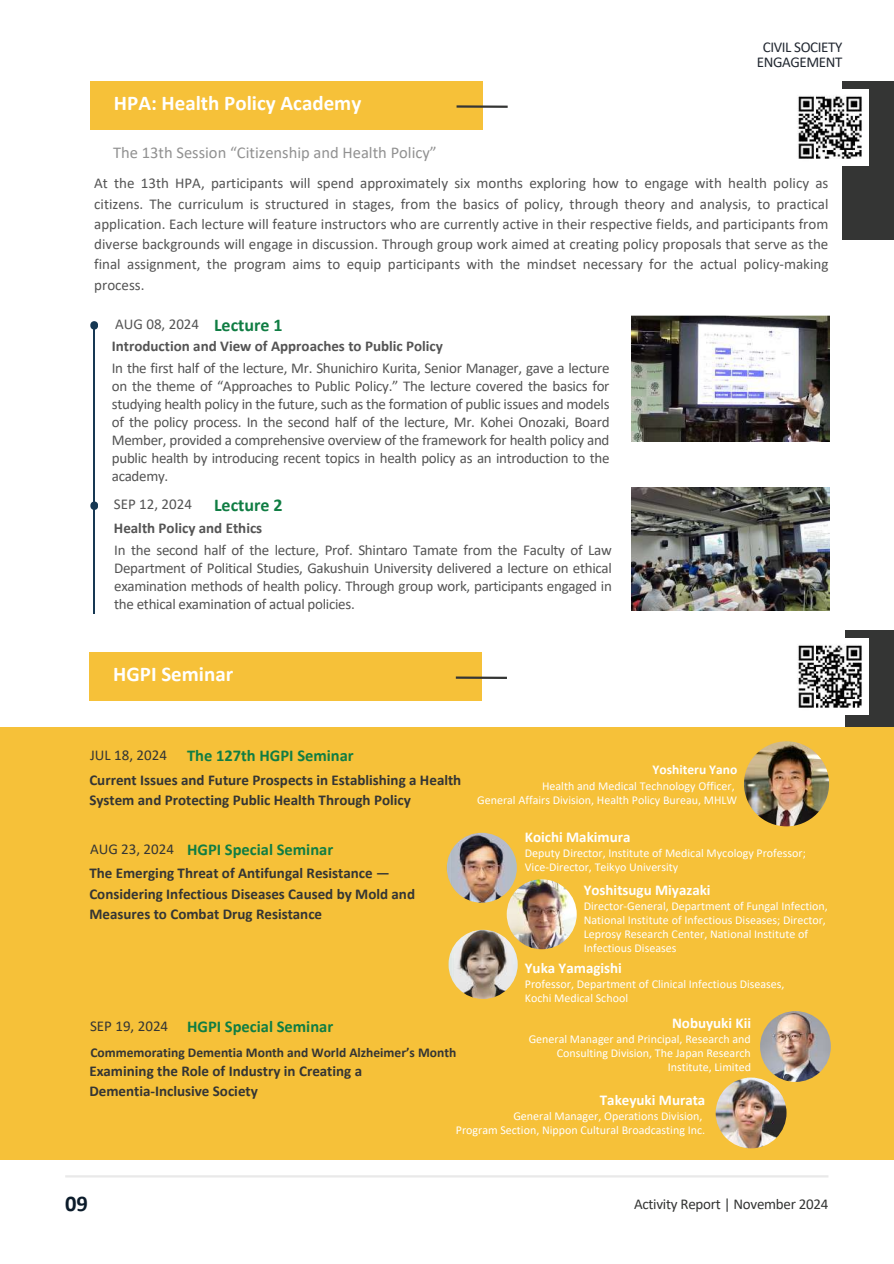
<style>
.page{position:relative;width:894px;height:1264px;background:#fff}
.page>*{position:absolute;margin:0;border:0;box-sizing:border-box;transform-origin:0 0}
.t1{font:700 22.5px "Calibri";color:#0b1b2a}
.t2{font:700 21px "Calibri";color:#fff}
.t3{font:700 16.5px "Calibri";color:#107d43}
.t4{font:16.5px "Calibri";color:#919191}
.t5{font:15px/18px "Calibri";letter-spacing:-.02em;color:#545454;text-align:justify}
.t6{font:700 15px/20.2px "Calibri";color:#343534}
.t7{font:700 15px/21.9px "Calibri";color:#545454}
.t8{font:700 15px "Calibri";color:#fff}
.t9{font:15px "Calibri";letter-spacing:-.015em;color:#343534}
.t10{font:15px/15.8px "Calibri";letter-spacing:-.025em;color:#222831;text-align:center}
.t11{font:700 13.5px "Calibri";color:#343534}
.t12{font:700 13.5px "Calibri";color:#fff}
.t13{font:12px/14px "Calibri";color:#fff;text-align:right}
.s1{font-weight:400}
.s2{font-size:18px;color:#107d43}
.s3{font-weight:400;font-size:15px;color:#343534}
</style>
<div class="page">
<div style="left:845px;top:630px;width:48px;height:158px;background:#343534"></div>
<div style="left:0;top:727px;width:893px;height:432px;background:#f6c139"></div>
<img style="left:446px;top:832px;width:70px;height:70px">
<img style="left:744px;top:741px;width:84px;height:85px">
<img style="left:760px;top:1011px;width:70px;height:70px">
<hr style="left:65px;top:1175px;width:763px;height:2px;background:#e9e9e9">
<div style="left:90px;top:81px;width:392px;height:49px;background:#f6c139"></div>
<hr style="left:456px;top:105px;width:51px;height:3px;background:#343534">
<img style="left:631px;top:316px;width:198px;height:126px">
<img style="left:631px;top:487px;width:198px;height:124px">
<div style="left:842px;top:81px;width:51px;height:158px;background:#343534"></div>
<svg style="left:90px;top:321px;width:8px;height:8px"></svg>
<hr style="left:93px;top:325px;width:2px;height:288px;background:#163853">
<img style="left:506px;top:879px;width:70px;height:70px">
<img style="left:448px;top:929px;width:69px;height:69px;border-radius:50%">
<img style="left:715px;top:1077px;width:71px;height:71px">
<svg style="left:90px;top:501px;width:8px;height:9px"></svg>
<div style="left:89px;top:652px;width:393px;height:49px;background:#f6c139"></div>
<hr style="left:455px;top:676px;width:52px;height:3px;background:#343534">
<img style="left:798px;top:638px;width:69px;height:76px">
<img style="left:798px;top:89px;width:69px;height:77px">
<h2 class="t2" style="left:114px;top:94px;width:249px">HPA: Health Policy Academy</h2>
<p class="t4" style="left:113px;top:146px;width:325px">The 13th Session “Citizenship and Health Policy”</p>
<p class="t10" style="left:756px;top:40px;width:87px">CIVIL SOCIETY<br>ENGAGEMENT</p>
<p class="t5" style="left:94px;top:174px;width:735px;line-height:20.2px">At the 13th HPA, participants will spend approximately six months exploring how to engage with health policy as citizens. The curriculum is structured in stages, from the basics of policy, through theory and analysis, to practical application. Each lecture will feature instructors who are currently active in their respective fields, and participants from diverse backgrounds will engage in discussion. Through group work aimed at creating policy proposals that serve as the final assignment, the program aims to equip participants with the mindset necessary for the actual policy-making process.</p>
<p class="t7" style="left:112px;top:314px;width:332px"><span class="s1">AUG 08, 2024</span> <span class="s2">Lecture 1<br></span>Introduction and View of Approaches to Public Policy</p>
<p class="t5" style="left:112px;top:360px;width:499px">In the first half of the lecture, Mr. Shunichiro Kurita, Senior Manager, gave a lecture on the theme of “Approaches to Public Policy.” The lecture covered the basics for studying health policy in the future, such as the formation of public issues and models of the policy process. In the second half of the lecture, Mr. Kohei Onozaki, Board Member, provided a comprehensive overview of the framework for health policy and public health by introducing recent topics in health policy as an introduction to the academy.</p>
<p class="t7" style="left:114px;top:493px;width:170px;line-height:23.5px"><span class="s1">SEP 12, 2024</span> <span class="s2">Lecture 2<br></span>Health Policy and Ethics</p>
<p class="t5" style="left:114px;top:542px;width:499px">In the second half of the lecture, Prof. Shintaro Tamate from the Faculty of Law Department of Political Studies, Gakushuin University delivered a lecture on ethical examination methods of health policy. Through group work, participants engaged in the ethical examination of actual policies.</p>
<h2 class="t2" style="left:113px;top:665px;width:121px">HGPI Seminar</h2>
<p class="t3" style="left:90px;top:748px;width:265px"><span class="s3">JUL 18, 2024</span> The 127th HGPI Seminar</p>
<p class="t6" style="left:89px;top:771px;width:373px">Current Issues and Future Prospects in Establishing a Health<br>System and Protecting Public Health Through Policy</p>
<p class="t3" style="left:90px;top:842px;width:244px"><span class="s3">AUG 23, 2024</span> HGPI Special Seminar</p>
<p class="t6" style="left:89px;top:864px;width:327px">The Emerging Threat of Antifungal Resistance —<br>Considering Infectious Diseases Caused by Mold and<br>Measures to Combat Drug Resistance</p>
<p class="t12" style="left:652px;top:763px;width:86px">Yoshiteru Yano</p>
<p class="t13" style="left:477px;top:780px;width:261px">Health and Medical Technology Officer,<br>General Affairs Division, Health Policy Bureau, MHLW</p>
<p class="t8" style="left:524px;top:830px;width:107px">Koichi Makimura</p>
<p class="t13" style="left:524px;top:847px;width:282px;text-align:left">Deputy Director, Institute of Medical Mycology Professor;<br>Vice-Director, Teikyo University</p>
<p class="t8" style="left:583px;top:883px;width:128px">Yoshitsugu Miyazaki</p>
<p class="t13" style="left:583px;top:900px;width:245px;text-align:left">Director-General, Department of Fungal Infection, National Institute of Infectious Diseases; Director, Leprosy Research Center, National Institute of Infectious Diseases</p>
<p class="t8" style="left:524px;top:961px;width:99px">Yuka Yamagishi</p>
<p class="t13" style="left:524px;top:977px;width:261px;text-align:left">Professor, Department of Clinical Infectious Diseases,<br>Kochi Medical School</p>
<p class="t8" style="left:672px;top:1016px;width:80px">Nobuyuki Kii</p>
<p class="t13" style="left:528px;top:1033px;width:224px">General Manager and Principal, Research and<br>Consulting Division, The Japan Research<br>Institute, Limited</p>
<p class="t3" style="left:90px;top:1020px;width:244px"><span class="s3">SEP 19, 2024</span> HGPI Special Seminar</p>
<p class="t11" style="left:90px;top:1046px;width:367px">Commemorating Dementia Month and World Alzheimer’s Month</p>
<p class="t6" style="left:89px;top:1062px;width:274px">Examining the Role of Industry in Creating a<br>Dementia-Inclusive Society</p>
<p class="t8" style="left:599px;top:1093px;width:107px">Takeyuki Murata</p>
<p class="t13" style="left:455px;top:1110px;width:251px">General Manager, Operations Division,<br>Program Section, Nippon Cultural Broadcasting Inc.</p>
<h1 class="t1" style="left:65px;top:1194px;width:24px">09</h1>
<p class="t9" style="left:633px;top:1197px;width:196px">Activity Report | November 2024</p>
</div>
